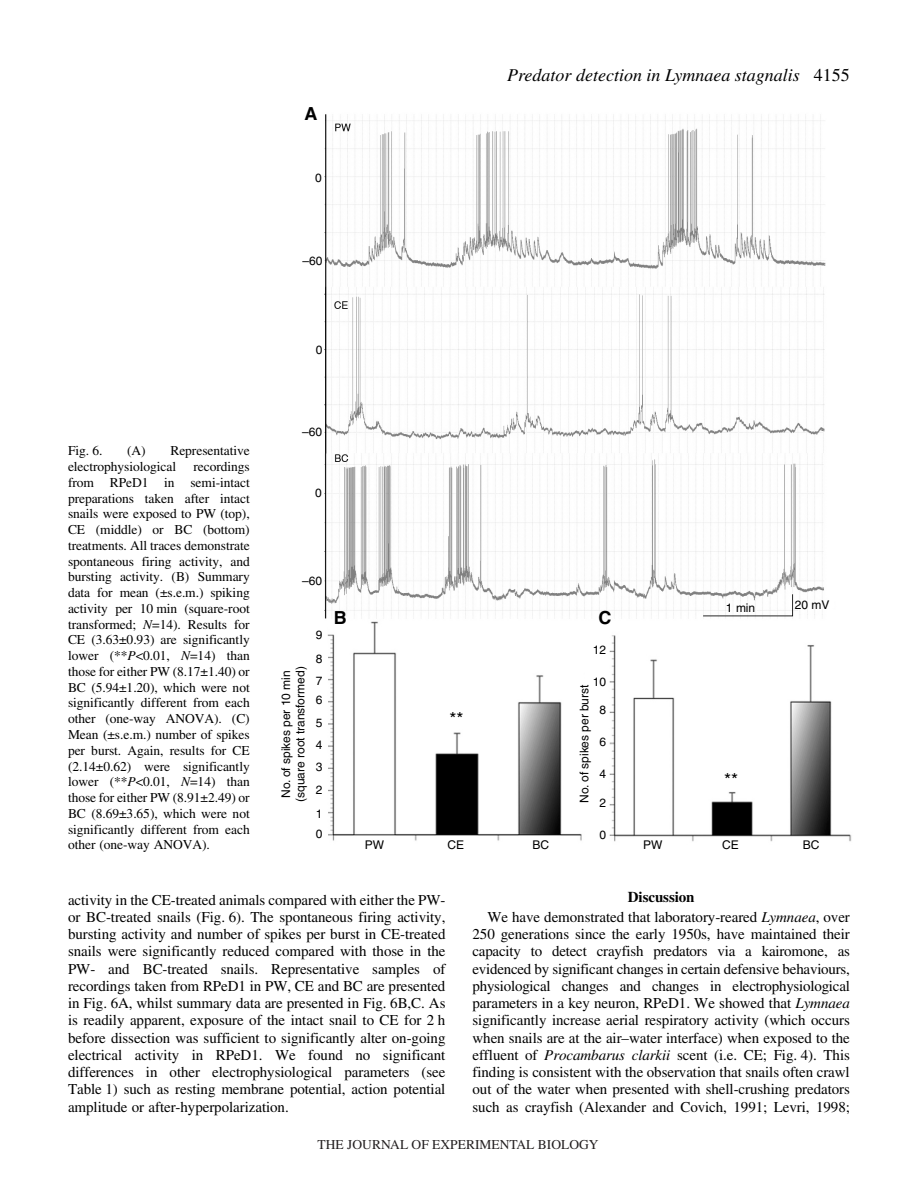
<style>
.page{position:relative;width:918px;height:1188px;background:#fff}
.page>*{position:absolute;margin:0;border:0;box-sizing:border-box;transform-origin:0 0}
.t1{font:italic 18px "Times";color:#000}
.t2{font:18px "Helvetica";color:#000}
.t3{font:700 18px "Helvetica";color:#000}
.t4{font:15px/17.2px "Times";letter-spacing:-.005em;color:#000;text-align:justify}
.t5{font:13.5px/15.8px "Times";letter-spacing:-.005em;color:#000}
.t6{font:13.5px "Times";color:#231f20}
.t7{font:12px/14.4px "Helvetica";color:#000;text-align:center}
.s1{font-style:normal}
.s2{color:#fff}
.s3{font-style:italic}
.s4{font-weight:700}
</style>
<div class="page">
<img style="left:324px;top:114px;width:528px;height:728px">
<p class="t3" style="left:304px;top:107px;width:14px">A</p>
<p class="t7" style="left:315px;top:171px;width:8px">0</p>
<p class="t7" style="left:303px;top:255px;width:22px">–60</p>
<p class="t1" style="left:507px;top:68px;width:344px">Predator detection in Lymnaea stagnalis <span class="s1">4155</span></p>
<p class="t5" style="left:68px;top:444px;width:36px">Fig.<span class="s2">·</span>6.</p>
<p class="t5" style="left:68px;top:444px;width:183px;text-indent:59px">(A) Representative electrophysiological</p>
<p class="t5" style="left:68px;top:460px;width:183px;text-align:justify;text-indent:125px">recordings from RPeD1 in semi-intact preparations taken after intact snails were exposed to PW (top), CE (middle) or BC (bottom) treatments. All traces demonstrate spontaneous firing activity, and bursting activity. (B) Summary data for mean (±s.e.m.) spiking activity per 10<span class="s2">·</span>min (square-root transformed; <span class="s3">N</span>=14). Results for CE (3.63±0.93) are significantly lower (**<span class="s3">P</span>&lt;0.01, <span class="s3">N</span>=14) than those for either PW (8.17±1.40) or BC (5.94±1.20), which were not significantly different from each other (one-way ANOVA). (C)<br>Mean (±s.e.m.) number of spikes per burst. Again, results for CE (2.14±0.62) were significantly lower (**<span class="s3">P</span>&lt;0.01, <span class="s3">N</span>=14) than those for either PW (8.91±2.49) or BC (8.69±3.65), which were not significantly different from each other (one-way ANOVA).</p>
<p class="t7" style="left:316px;top:344px;width:8px">0</p>
<p class="t7" style="left:302px;top:426px;width:22px">–60</p>
<p class="t7" style="left:315px;top:487px;width:8px">0</p>
<p class="t7" style="left:302px;top:575px;width:22px">–60</p>
<p class="t7" style="left:316px;top:629px;width:8px">9</p>
<p class="t7" style="left:280px;top:802px;width:137px;rotate:-90deg">No. of spikes per 10 min (square root transformed)</p>
<p class="t7" style="left:316px;top:653px;width:8px">8</p>
<p class="t7" style="left:316px;top:674px;width:8px">7</p>
<p class="t7" style="left:316px;top:694px;width:8px">6</p>
<p class="t7" style="left:316px;top:717px;width:8px">5</p>
<p class="t7" style="left:316px;top:739px;width:8px">4</p>
<p class="t7" style="left:316px;top:761px;width:8px">3</p>
<p class="t7" style="left:316px;top:784px;width:8px">2</p>
<p class="t7" style="left:316px;top:807px;width:8px">1</p>
<p class="t7" style="left:316px;top:827px;width:8px">0</p>
<p class="t3" style="left:334px;top:611px;width:14px">B</p>
<p class="t2" style="left:450px;top:712px;width:16px">**</p>
<p class="t7" style="left:365px;top:839px;width:21px">PW</p>
<p class="t7" style="left:448px;top:839px;width:18px">CE</p>
<p class="t7" style="left:532px;top:839px;width:18px">BC</p>
<p class="t3" style="left:598px;top:611px;width:14px">C</p>
<p class="t7" style="left:593px;top:644px;width:15px">12</p>
<p class="t7" style="left:593px;top:676px;width:15px">10</p>
<p class="t7" style="left:578px;top:803px;width:120px;rotate:-90deg">No. of spikes per burst</p>
<p class="t7" style="left:599px;top:704px;width:8px">8</p>
<p class="t7" style="left:599px;top:736px;width:8px">6</p>
<p class="t7" style="left:599px;top:768px;width:8px">4</p>
<p class="t7" style="left:599px;top:797px;width:8px">2</p>
<p class="t7" style="left:599px;top:829px;width:8px">0</p>
<p class="t7" style="left:726px;top:601px;width:31px">1 min</p>
<p class="t7" style="left:795px;top:599px;width:36px">20 mV</p>
<p class="t2" style="left:724px;top:773px;width:16px">**</p>
<p class="t7" style="left:643px;top:839px;width:21px">PW</p>
<p class="t7" style="left:722px;top:839px;width:18px">CE</p>
<p class="t7" style="left:803px;top:839px;width:18px">BC</p>
<p class="t4" style="left:68px;top:892px;width:379px">activity in the CE-treated animals compared with either the PW&shy;or BC-treated snails (Fig.<span class="s2">·</span>6). The spontaneous firing activity, bursting activity and number of spikes per burst in CE-treated snails were significantly reduced compared with those in the PW- and BC-treated snails. Representative samples of recordings taken from RPeD1 in PW, CE and BC are presented in Fig.<span class="s2">·</span>6A, whilst summary data are presented in Fig.<span class="s2">·</span>6B,C. As is readily apparent, exposure of the intact snail to CE for 2<span class="s2">·</span>h before dissection was sufficient to significantly alter on-going electrical activity in RPeD1. We found no significant differences in other electrophysiological parameters (see Table<span class="s2">·</span>1) such as resting membrane potential, action potential amplitude or after-hyperpolarization.</p>
<p class="t4" style="left:487px;top:889px;width:364px;line-height:19.5px;text-indent:140px"><span class="s4">Discussion<br></span>We have demonstrated that laboratory-reared <span class="s3">Lymnaea</span>, over</p>
<p class="t4" style="left:472px;top:927px;width:379px">250 generations since the early 1950s, have maintained their capacity to detect crayfish predators via a kairomone, as evidenced by significant changes in certain defensive behaviours, physiological changes and changes in electrophysiological parameters in a key neuron, RPeD1. We showed that <span class="s3">Lymnaea </span>significantly increase aerial respiratory activity (which occurs when snails are at the air–water interface) when exposed to the effluent of <span class="s3">Procambarus clarkii</span> scent (i.e. CE; Fig.<span class="s2">·</span>4). This finding is consistent with the observation that snails often crawl out of the water when presented with shell-crushing predators such as crayfish (Alexander and Covich, 1991; Levri, 1998;</p>
<p class="t6" style="left:318px;top:1137px;width:282px">THE JOURNAL OF EXPERIMENTAL BIOLOGY</p>
</div>
